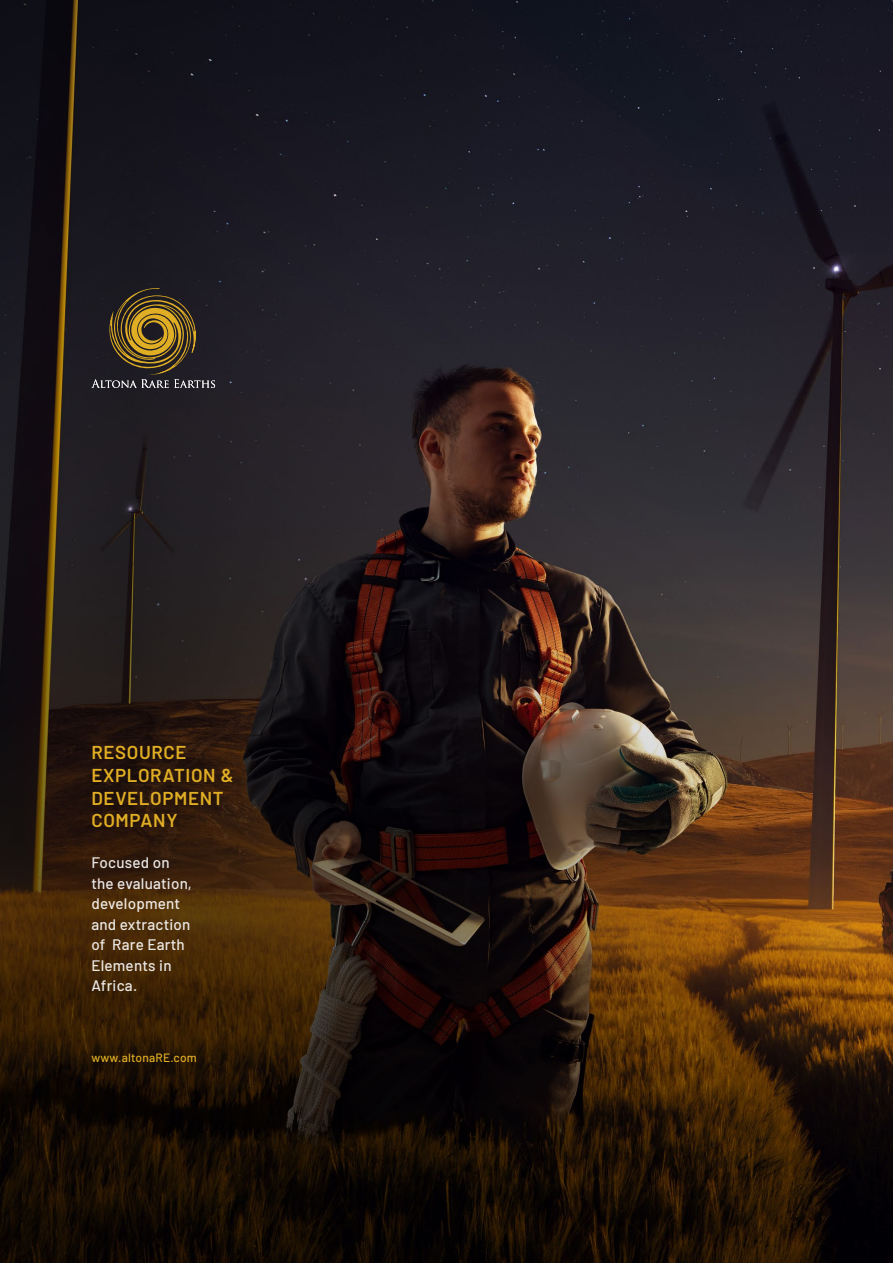
<style>
.page{position:relative;width:893px;height:1263px;background:#fff}
.page>*{position:absolute;margin:0;border:0;box-sizing:border-box;transform-origin:0 0}
.t1{font:600 18.6px/22.8px "Barlow";letter-spacing:.035em;color:#e0ae25}
.t2{font:500 15.15px/20.5px "Barlow";letter-spacing:.015em;color:#fff}
.t3{font:500 12px "Barlow";letter-spacing:.015em;color:#e0ae25}
</style>
<div class="page">
<img style="left:0;top:0;width:893px;height:1263px">
<svg style="left:91px;top:288px;width:124px;height:100px;background:#4a3e28"></svg>
<p class="t1" style="left:91px;top:739px;width:144px">RESOURCE<br>EXPLORATION &amp;<br>DEVELOPMENT<br>COMPANY</p>
<p class="t2" style="left:91px;top:851px;width:102px">Focused on the evaluation, development and extraction of Rare Earth<br>Elements in<br>Africa.</p>
<p class="t3" style="left:91px;top:1049px;width:107px">www.altonaRE.com</p>
</div>
